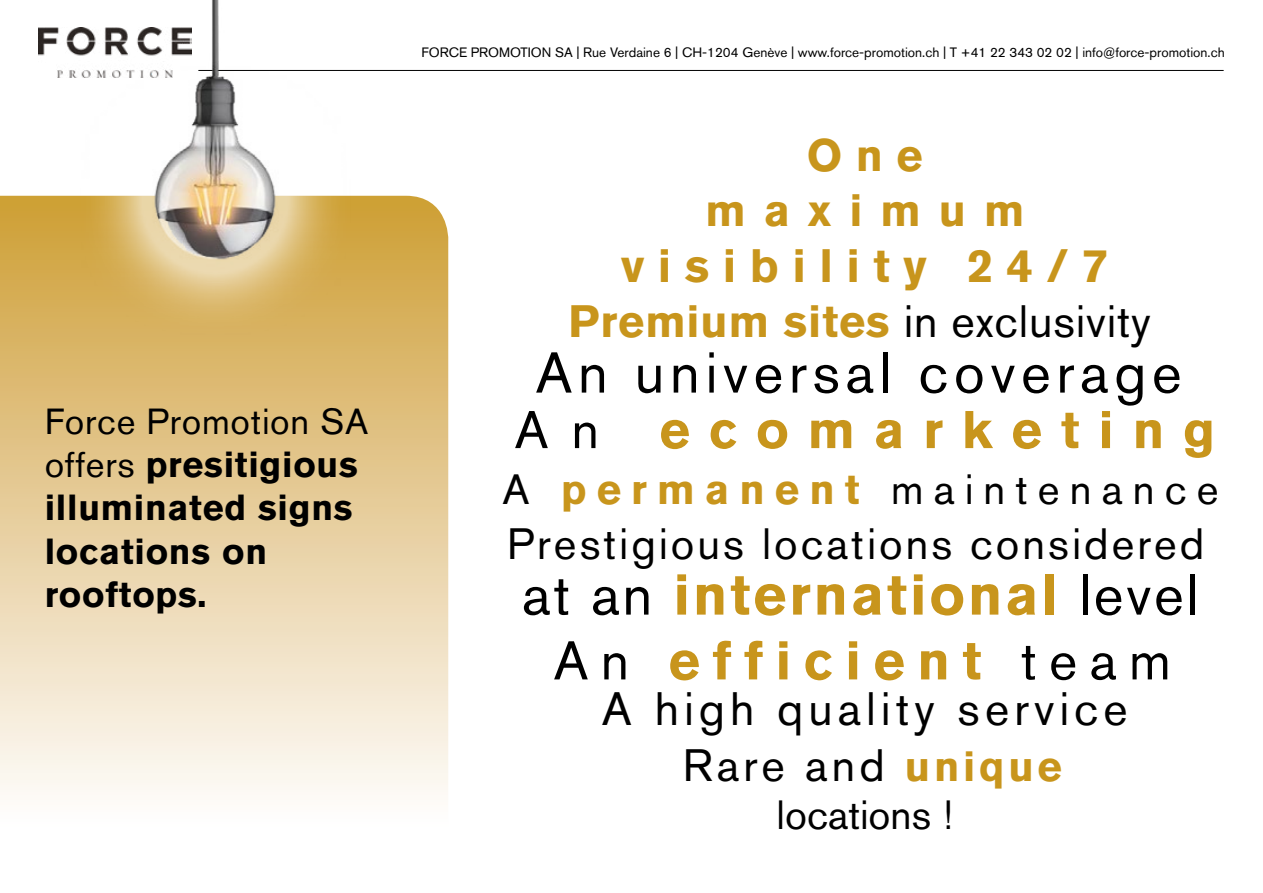
<style>
.page{position:relative;width:1263px;height:893px;background:#fff}
.page>*{position:absolute;margin:0;border:0;box-sizing:border-box;transform-origin:0 0}
.t1{font:700 57px "Akzidenz Grotesk BQ";letter-spacing:.05em;color:#c8951c}
.t2{font:57px "Akzidenz Grotesk BQ";letter-spacing:.1em;color:#000}
.t3{font:700 54px "Akzidenz Grotesk BQ";letter-spacing:.23em;color:#c8951c}
.t4{font:700 52.5px "Akzidenz Grotesk BQ";letter-spacing:.36em;color:#c8951c}
.t5{font:46.5px "Akzidenz Grotesk BQ";letter-spacing:.11em;color:#000}
.t6{font:700 46.5px "Akzidenz Grotesk BQ";letter-spacing:.29em;color:#c8951c}
.t7{font:45px "Akzidenz Grotesk BQ";letter-spacing:.02em;color:#000}
.t8{font:700 45px/55.5px "Akzidenz Grotesk BQ";letter-spacing:.4em;color:#c8951c;text-align:center}
.t9{font:43.5px "Akzidenz Grotesk BQ";letter-spacing:.07em;color:#000}
.t10{font:42px "Akzidenz Grotesk BQ";letter-spacing:.24em;color:#000}
.t11{font:40.5px "Akzidenz Grotesk BQ";color:#000}
.t12{font:700 36px/43.2px "Akzidenz Grotesk BQ";letter-spacing:.02em;color:#000}
.t13{font:13.5px "Akzidenz Grotesk BQ";color:#000}
.s1{font-weight:400}
.s2{font-weight:700;color:#c8951c}
.s3{font-weight:400;color:#000}
.s4{font-weight:700;font-size:42px;color:#c8951c}
</style>
<div class="page">
<hr style="left:198px;top:70px;width:1026px;height:1px;background:#000">
<img style="left:38px;top:28px;width:34px;height:50px">
<svg style="left:0;top:196px;width:448px;height:596px;background:#e8d1a2"></svg>
<img style="left:72px;top:0;width:286px;height:336px">
<h3 class="t12" style="left:45px;top:400px;width:325px"><span class="s1">Force Promotion SA offers</span> presitigious illuminated signs locations on rooftops.</h3>
<p class="t13" style="left:421px;top:44px;width:805px">FORCE PROMOTION SA | Rue Verdaine 6 | CH-1204 Genève | www.force-promotion.ch | T +41 22 343 02 02 | info@force-promotion.ch</p>
<h3 class="t8" style="left:705px;top:127px;width:320px">One maximum</h3>
<h3 class="t6" style="left:621px;top:238px;width:489px">visibility 24/7</h3>
<h3 class="t7" style="left:568px;top:295px;width:584px"><span class="s2">Premium sites</span> in exclusivity</h3>
<h1 class="t2" style="left:535px;top:339px;width:648px">An universal coverage</h1>
<h3 class="t4" style="left:514px;top:399px;width:702px"><span class="s3">An</span> ecomarketing</h3>
<h3 class="t10" style="left:502px;top:464px;width:718px">A <span class="s2">permanent</span> maintenance</h3>
<h3 class="t9" style="left:507px;top:518px;width:699px">Prestigious locations considered</h3>
<h1 class="t1" style="left:522px;top:562px;width:678px"><span class="s3">at an</span> international <span class="s3">level</span></h1>
<h2 class="t3" style="left:553px;top:629px;width:619px"><span class="s3">An</span> efficient <span class="s3">team</span></h2>
<h3 class="t5" style="left:602px;top:681px;width:527px">A high quality service</h3>
<h3 class="t7" style="left:683px;top:738px;width:381px">Rare and <span class="s4">unique</span></h3>
<h3 class="t11" style="left:777px;top:791px;width:178px">locations !</h3>
</div>
